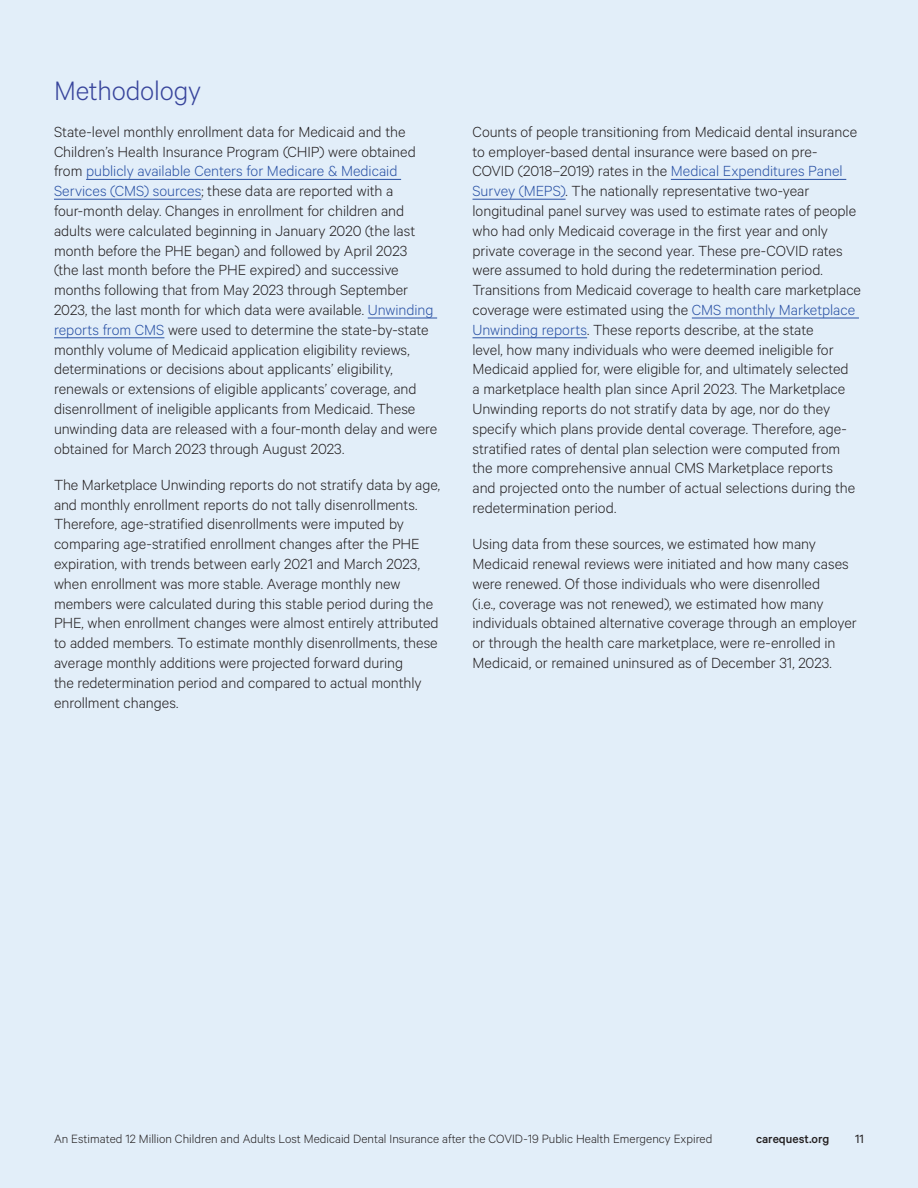
<style>
.page{position:relative;width:918px;height:1188px;background:#e2eef9}
.page>*{position:absolute;margin:0;border:0;box-sizing:border-box;transform-origin:0 0}
.t1{font:300 30px "Calibre";letter-spacing:-.005em;color:#38459c}
.t2{font:300 16.5px/19.8px "Calibre";letter-spacing:-.005em;color:#231f20}
.t3{font:300 13.5px "Calibre";color:#231f20}
.t4{font:500 13.5px "Calibre";color:#231f20}
.t5{font:13.5px "Calibre";color:#231f20}
.s1{color:#2951a4}
</style>
<div class="page">
<hr style="left:86px;top:179px;width:315px;height:1px;background:#2951a4">
<hr style="left:54px;top:199px;width:147px;height:1px;background:#2951a4">
<hr style="left:368px;top:318px;width:69px;height:1px;background:#2951a4">
<hr style="left:54px;top:338px;width:110px;height:1px;background:#2951a4">
<hr style="left:671px;top:179px;width:175px;height:1px;background:#2951a4">
<hr style="left:472px;top:199px;width:94px;height:1px;background:#2951a4">
<hr style="left:692px;top:318px;width:167px;height:1px;background:#2951a4">
<hr style="left:472px;top:338px;width:115px;height:1px;background:#2951a4">
<h1 class="t1" style="left:54px;top:74px;width:149px">Methodology</h1>
<p class="t2" style="left:54px;top:121px;width:385px">State-level monthly enrollment data for Medicaid and the Children’s Health Insurance Program (CHIP) were obtained from <span class="s1">publicly available Centers for Medicare &amp; Medicaid Services (CMS) sources</span>; these data are reported with a four-month delay. Changes in enrollment for children and adults were calculated beginning in January 2020 (the last month before the PHE began) and followed by April 2023<br>(the last month before the PHE expired) and successive months following that from May 2023 through September 2023, the last month for which data were available. <span class="s1">Unwinding reports from CMS</span> were used to determine the state-by-state monthly volume of Medicaid application eligibility reviews, determinations or decisions about applicants’ eligibility, renewals or extensions of eligible applicants’ coverage, and disenrollment of ineligible applicants from Medicaid. These unwinding data are released with a four-month delay and were obtained for March 2023 through August 2023.</p>
<p class="t2" style="left:54px;top:474px;width:388px">The Marketplace Unwinding reports do not stratify data by age, and monthly enrollment reports do not tally disenrollments.<br>Therefore, age-stratified disenrollments were imputed by comparing age-stratified enrollment changes after the PHE expiration, with trends between early 2021 and March 2023, when enrollment was more stable. Average monthly new members were calculated during this stable period during the PHE, when enrollment changes were almost entirely attributed to added members. To estimate monthly disenrollments, these average monthly additions were projected forward during<br>the redetermination period and compared to actual monthly enrollment changes.</p>
<p class="t2" style="left:472px;top:121px;width:390px">Counts of people transitioning from Medicaid dental insurance to employer-based dental insurance were based on pre-COVID (2018–2019) rates in the <span class="s1">Medical Expenditures Panel Survey (MEPS)</span>. The nationally representative two-year longitudinal panel survey was used to estimate rates of people who had only Medicaid coverage in the first year and only private coverage in the second year. These pre-COVID rates were assumed to hold during the redetermination period.<br>Transitions from Medicaid coverage to health care marketplace coverage were estimated using the <span class="s1">CMS monthly Marketplace Unwinding reports</span>. These reports describe, at the state<br>level, how many individuals who were deemed ineligible for Medicaid applied for, were eligible for, and ultimately selected<br>a marketplace health plan since April 2023. The Marketplace Unwinding reports do not stratify data by age, nor do they specify which plans provide dental coverage. Therefore, age&shy;stratified rates of dental plan selection were computed from the more comprehensive annual CMS Marketplace reports<br>and projected onto the number of actual selections during the redetermination period.</p>
<p class="t2" style="left:472px;top:534px;width:386px">Using data from these sources, we estimated how many Medicaid renewal reviews were initiated and how many cases were renewed. Of those individuals who were disenrolled<br>(i.e., coverage was not renewed), we estimated how many individuals obtained alternative coverage through an employer or through the health care marketplace, were re-enrolled in Medicaid, or remained uninsured as of December 31, 2023.</p>
<p class="t3" style="left:54px;top:1131px;width:660px">An Estimated 12 Million Children and Adults Lost Medicaid Dental Insurance after the COVID-19 Public Health Emergency Expired</p>
<p class="t4" style="left:756px;top:1131px;width:75px">carequest.org</p>
<p class="t5" style="left:855px;top:1131px;width:10px">11</p>
</div>
